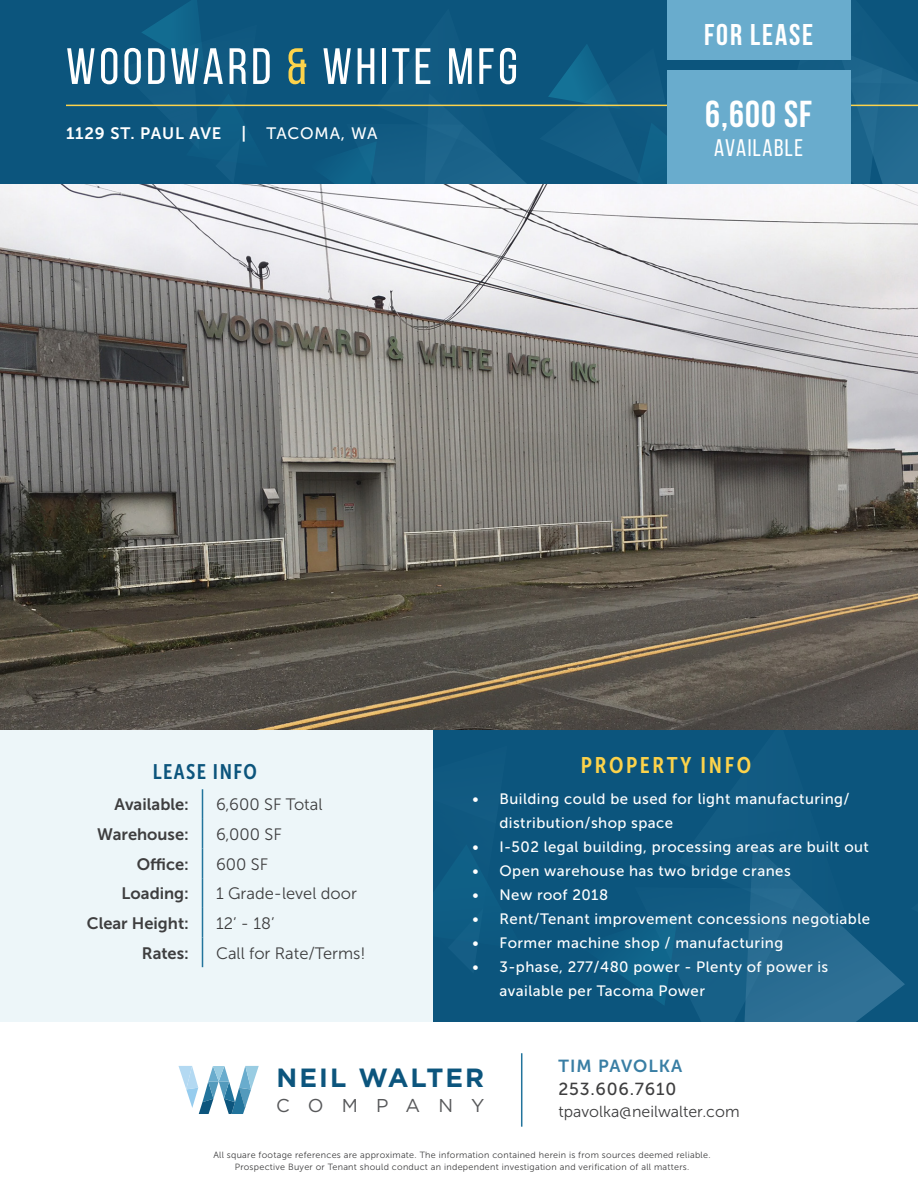
<style>
.page{position:relative;width:918px;height:1188px;background:#fff}
.page>*{position:absolute;margin:0;border:0;box-sizing:border-box;transform-origin:0 0}
.t1{font:51px "Bebas Neue";letter-spacing:.07em;color:#fff}
.t2{font:700 37.5px "Bebas Neue";color:#fff}
.t3{font:700 30px "Bebas Neue";letter-spacing:.06em;color:#fff}
.t4{font:700 26.4px "Gotham";letter-spacing:.08em;color:#0c557d}
.t5{font:24px "Bebas Neue";letter-spacing:.06em;color:#fff}
.t6{font:22.5px "Museo Sans Cond 700";letter-spacing:.12em;color:#fdd34b}
.t7{font:21px "Museo Sans Cond 700";letter-spacing:.07em;color:#0c557d}
.t8{font:18.6px "Gotham";letter-spacing:.98em;color:#57585a}
.t9{font:17.4px "Museo Sans 500";letter-spacing:.05em;color:#3e3e3f}
.t10{font:17.4px "Museo Sans 700";letter-spacing:.06em;color:#397ea4}
.t11{font:16.5px "Museo Sans 300";color:#3e3e3f}
.t12{font:16.5px "Museo Sans 700";color:#3e3e3f}
.t13{font:16.5px "Museo Sans 700";letter-spacing:.05em;color:#fff}
.t14{font:15.9px "Museo Sans 300";color:#3e3e3f}
.t15{font:15px/24px "Museo Sans 500";letter-spacing:.03em;color:#fff}
.t16{font:9px "Museo Sans 300";letter-spacing:.03em;color:#3e3e3f}
.s1{color:#fdd34b}
.s2{font-family:"Museo Sans 500"}
</style>
<div class="page">
<div style="left:0;top:0;width:918px;height:185px;background:#0c557d"></div>
<svg style="left:100px;top:0;width:818px;height:185px"></svg>
<hr style="left:66px;top:105px;width:852px;height:1px;background:#fdd34b">
<div style="left:667px;top:0;width:183px;height:60px;background:#69accd"></div>
<div style="left:667px;top:70px;width:183px;height:115px;background:#69accd"></div>
<img style="left:0;top:185px;width:918px;height:545px">
<div style="left:0;top:730px;width:459px;height:292px;background:#edf6f9"></div>
<hr style="left:202px;top:789px;width:1px;height:30px;background:#22749c">
<hr style="left:202px;top:819px;width:1px;height:30px;background:#22749c">
<svg style="left:202px;top:849px;width:1px;height:29px"></svg>
<hr style="left:202px;top:878px;width:1px;height:30px;background:#22749c">
<hr style="left:202px;top:908px;width:1px;height:30px;background:#22749c">
<svg style="left:202px;top:938px;width:1px;height:29px"></svg>
<hr style="left:521px;top:1053px;width:1px;height:74px;background:#22749c">
<svg style="left:178px;top:1066px;width:81px;height:48px"></svg>
<svg style="left:433px;top:730px;width:485px;height:292px;background:#105981"></svg>
<p class="t1" style="left:66px;top:39px;width:453px">WOODWARD <span class="s1">&amp;</span> WHITE MFG</p>
<p class="t13" style="left:66px;top:124px;width:313px">1129 ST. PAUL AVE | <span class="s2">TACOMA, WA</span></p>
<p class="t3" style="left:704px;top:18px;width:110px">FOR LEASE</p>
<p class="t2" style="left:705px;top:94px;width:108px">6,600 SF</p>
<p class="t5" style="left:714px;top:135px;width:90px">AVAILABLE</p>
<p class="t7" style="left:153px;top:760px;width:106px">LEASE INFO</p>
<p class="t12" style="left:115px;top:795px;width:76px">Available:</p>
<p class="t11" style="left:216px;top:796px;width:108px">6,600 SF Total</p>
<p class="t12" style="left:97px;top:825px;width:93px">Warehouse:</p>
<p class="t11" style="left:216px;top:825px;width:68px">6,000 SF</p>
<p class="t12" style="left:137px;top:855px;width:54px">Office:</p>
<p class="t11" style="left:216px;top:855px;width:54px">600 SF</p>
<p class="t12" style="left:122px;top:884px;width:69px">Loading:</p>
<p class="t11" style="left:216px;top:885px;width:143px">1 Grade-level door</p>
<p class="t12" style="left:87px;top:914px;width:104px">Clear Height:</p>
<p class="t11" style="left:216px;top:914px;width:60px">12’ - 18’</p>
<p class="t12" style="left:142px;top:944px;width:49px">Rates:</p>
<p class="t11" style="left:216px;top:944px;width:151px">Call for Rate/Terms!</p>
<p class="t6" style="left:581px;top:753px;width:172px">PROPERTY INFO</p>
<p class="t15" style="left:500px;top:787px;width:352px;text-indent:-27px">• Building could be used for light manufacturing/ distribution/shop space</p>
<p class="t15" style="left:472px;top:835px;width:398px">• I-502 legal building, processing areas are built out</p>
<p class="t15" style="left:472px;top:859px;width:320px">• Open warehouse has two bridge cranes</p>
<p class="t15" style="left:472px;top:883px;width:137px">• New roof 2018</p>
<p class="t15" style="left:472px;top:907px;width:399px">• Rent/Tenant improvement concessions negotiable</p>
<p class="t15" style="left:472px;top:931px;width:312px">• Former machine shop / manufacturing</p>
<p class="t15" style="left:500px;top:955px;width:330px;text-indent:-27px">• 3-phase, 277/480 power - Plenty of power is available per Tacoma Power</p>
<p class="t4" style="left:276px;top:1060px;width:209px">NEIL WALTER</p>
<p class="t8" style="left:276px;top:1093px;width:210px">COMPANY</p>
<p class="t10" style="left:558px;top:1057px;width:125px">TIM PAVOLKA</p>
<p class="t9" style="left:558px;top:1080px;width:119px">253.606.7610</p>
<p class="t14" style="left:558px;top:1103px;width:183px">tpavolka@neilwalter.com</p>
<p class="t16" style="left:213px;top:1150px;width:499px">All square footage references are approximate. The information contained herein is from sources deemed reliable.</p>
<p class="t16" style="left:235px;top:1162px;width:456px">Prospective Buyer or Tenant should conduct an independent investigation and verification of all matters.</p>
</div>
